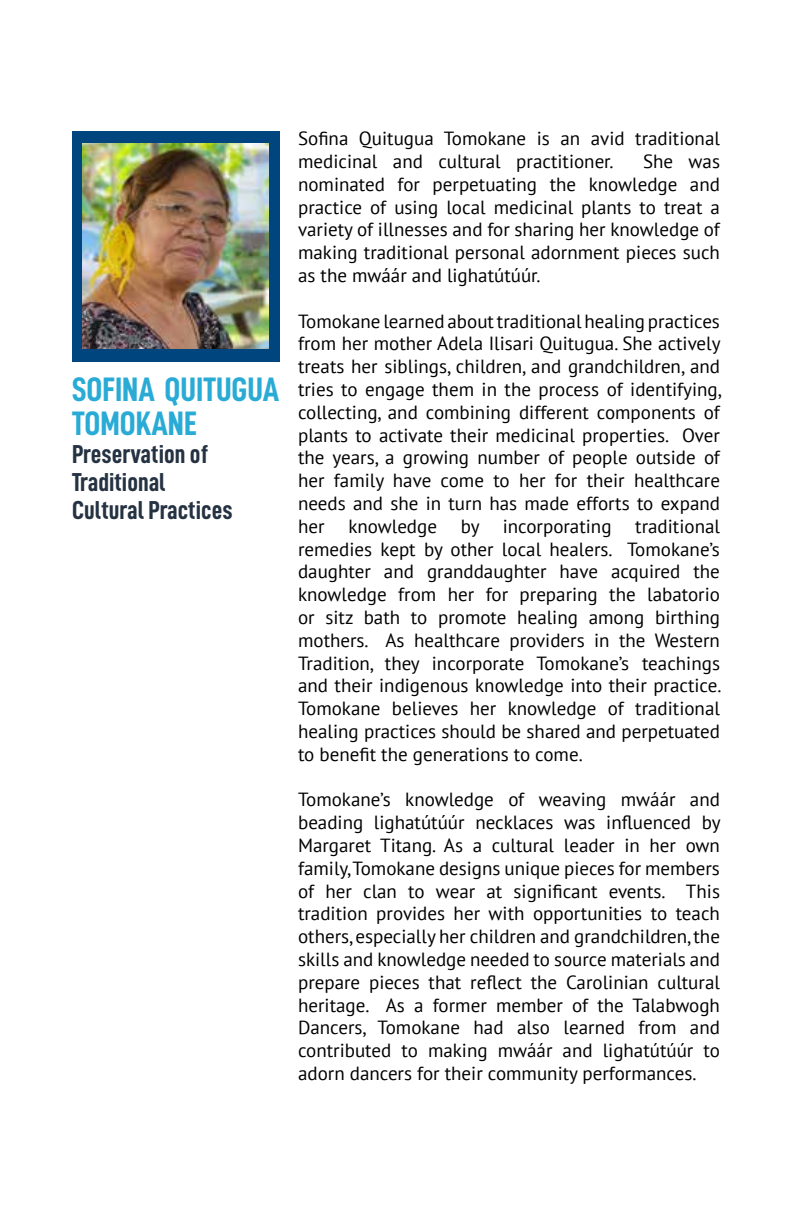
<style>
.page{position:relative;width:792px;height:1224px;background:#fff}
.page>*{position:absolute;margin:0;border:0;box-sizing:border-box;transform-origin:0 0}
.t1{font:34px/34px "D DIN Condensed Bold";color:#29abd6}
.t2{font:26px/28px "D DIN Condensed Bold";color:#253242}
.t3{font:19px/22.8px "PT Sans";color:#000;text-align:justify}
</style>
<div class="page">
<div style="left:72px;top:131px;width:207px;height:230px;background:#00457d"></div>
<img style="left:83px;top:143px;width:186px;height:206px">
<h1 class="t1" style="left:72px;top:372px;width:209px">SOFINA QUITUGUA<br>TOMOKANE</h1>
<h2 class="t2" style="left:72px;top:440px;width:162px">Preservation of<br>Traditional<br>Cultural Practices</h2>
<p class="t3" style="left:298px;top:127px;width:423px">Sofina Quitugua Tomokane is an avid traditional medicinal and cultural practitioner.</p>
<p class="t3" style="left:298px;top:150px;width:423px;text-indent:345px">She was nominated for perpetuating the knowledge and practice of using local medicinal plants to treat a variety of illnesses and for sharing her knowledge of making traditional personal adornment pieces such as the mwáár and lighatútúúr.</p>
<p class="t3" style="left:298px;top:309px;width:425px">Tomokane learned about traditional healing practices from her mother Adela Ilisari Quitugua. She actively treats her siblings, children, and grandchildren, and tries to engage them in the process of identifying, collecting, and combining different components of plants to activate their medicinal properties. Over the years, a growing number of people outside of her family have come to her for their healthcare needs and she in turn has made efforts to expand her</p>
<p class="t3" style="left:298px;top:514px;width:425px;text-indent:337px">traditional remedies kept by other local healers. Tomokane’s daughter and granddaughter have acquired the knowledge from her for preparing the labatorio or sitz bath to promote healing among birthing mothers. As healthcare providers in the Western Tradition, they incorporate Tomokane’s teachings and their indigenous knowledge into their practice.<br>Tomokane believes her knowledge of traditional healing practices should be shared and perpetuated to benefit the generations to come.</p>
<p class="t3" style="left:298px;top:788px;width:424px">Tomokane’s knowledge of weaving mwáár and beading lighatútúúr necklaces was influenced by Margaret Titang. As a cultural leader in her own family, Tomokane designs unique pieces for members of her clan to wear at significant events. This tradition provides her with opportunities to teach others, especially her children and grandchildren, the skills and knowledge needed to source materials and prepare pieces that reflect the Carolinian cultural heritage. As a former member of the Talabwogh Dancers, Tomokane had also learned from and contributed to making mwáár and lighatútúúr to adorn dancers for their community performances.</p>
<p class="t3" style="left:348px;top:514px;width:90px">knowledge</p>
<p class="t3" style="left:461px;top:514px;width:152px">by incorporating</p>
</div>
